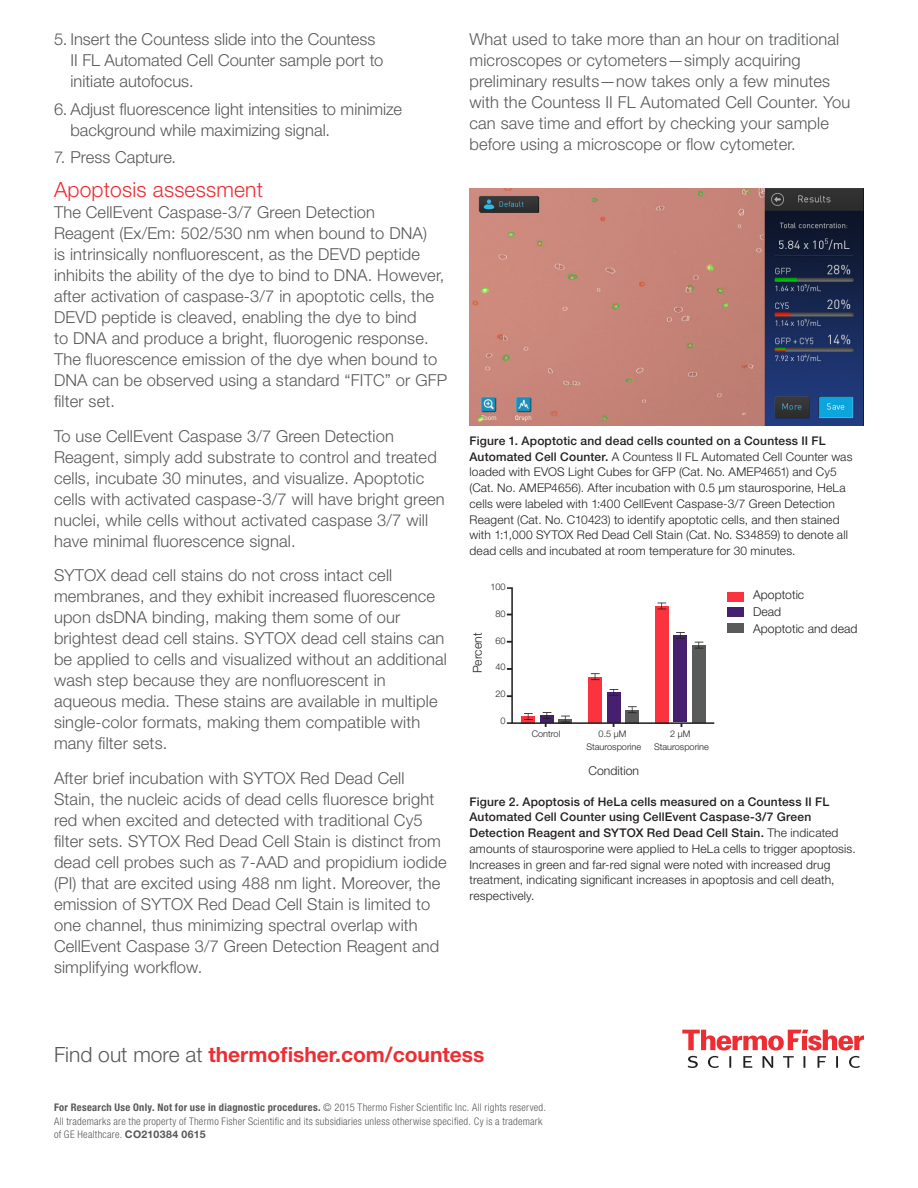
<style>
.page{position:relative;width:918px;height:1188px;background:#fff}
.page>*{position:absolute;margin:0;border:0;box-sizing:border-box;transform-origin:0 0}
.t1{font:700 21px "Helvetica Neue LT Std";color:#ee2d33}
.t2{font:300 21px "Helvetica Neue LT Std";letter-spacing:.01em;color:#ee2d33}
.t3{font:300 16.5px/21px "Helvetica Neue LT Std";letter-spacing:.01em;color:#57585a}
.t4{font:300 12.15px/16.8px "Helvetica Neue LT Std";color:#231f20}
.t5{font:300 12px/15.8px "Helvetica Neue LT Std";letter-spacing:.015em;color:#231f20}
.t6{font:300 condensed 10.5px/13.5px "Helvetica Neue LT Std";letter-spacing:.025em;color:#57585a}
.t7{font:300 9.15px/12.1px "Helvetica Neue LT Std";color:#231f20;text-align:center}
.s1{font-weight:500}
.s2{font-weight:300;color:#57585a}
.s3{font-weight:700}
.s4{font-weight:700;font-stretch:normal}
</style>
<div class="page">
<svg style="left:682px;top:1030px;width:182px;height:38px"></svg>
<img style="left:470px;top:189px;width:394px;height:237px">
<svg style="left:506px;top:587px;width:209px;height:140px"></svg>
<div style="left:728px;top:592px;width:16px;height:10px;background:#fb333e"></div>
<div style="left:728px;top:607px;width:16px;height:10px;background:#471f6f"></div>
<div style="left:728px;top:623px;width:16px;height:10px;background:#5a5a5a"></div>
<p class="t3" style="left:70px;top:28px;width:314px;text-indent:-16px">5. Insert the Countess slide into the Countess<br>II FL Automated Cell Counter sample port to initiate autofocus.</p>
<p class="t3" style="left:70px;top:98px;width:333px;text-indent:-16px">6. Adjust fluorescence light intensities to minimize background while maximizing signal.</p>
<p class="t3" style="left:54px;top:147px;width:124px">7. Press Capture.</p>
<p class="t2" style="left:54px;top:177px;width:210px">Apoptosis assessment</p>
<p class="t3" style="left:54px;top:201px;width:395px">The CellEvent Caspase-3/7 Green Detection<br>Reagent (Ex/Em: 502/530 nm when bound to DNA)<br>is intrinsically nonfluorescent, as the DEVD peptide inhibits the ability of the dye to bind to DNA. However, after activation of caspase-3/7 in apoptotic cells, the DEVD peptide is cleaved, enabling the dye to bind<br>to DNA and produce a bright, fluorogenic response.<br>The fluorescence emission of the dye when bound to DNA can be observed using a standard “FITC” or GFP filter set.</p>
<p class="t3" style="left:54px;top:425px;width:392px">To use CellEvent Caspase 3/7 Green Detection Reagent, simply add substrate to control and treated cells, incubate 30 minutes, and visualize. Apoptotic cells with activated caspase-3/7 will have bright green nuclei, while cells without activated caspase 3/7 will have minimal fluorescence signal.</p>
<p class="t3" style="left:54px;top:564px;width:394px">SYTOX dead cell stains do not cross intact cell membranes, and they exhibit increased fluorescence upon dsDNA binding, making them some of our brightest dead cell stains. SYTOX dead cell stains can be applied to cells and visualized without an additional wash step because they are nonfluorescent in aqueous media. These stains are available in multiple single-color formats, making them compatible with many filter sets.</p>
<p class="t3" style="left:54px;top:767px;width:394px">After brief incubation with SYTOX Red Dead Cell Stain, the nucleic acids of dead cells fluoresce bright red when excited and detected with traditional Cy5 filter sets. SYTOX Red Dead Cell Stain is distinct from dead cell probes such as 7-AAD and propidium iodide (PI) that are excited using 488 nm light. Moreover, the emission of SYTOX Red Dead Cell Stain is limited to one channel, thus minimizing spectral overlap with CellEvent Caspase 3/7 Green Detection Reagent and simplifying workflow.</p>
<p class="t3" style="left:470px;top:28px;width:382px">What used to take more than an hour on traditional microscopes or cytometers—simply acquiring preliminary results—now takes only a few minutes with the Countess II FL Automated Cell Counter. You can save time and effort by checking your sample before using a microscope or flow cytometer.</p>
<p class="t5" style="left:470px;top:432px;width:385px"><span class="s1">Figure 1. Apoptotic and dead cells counted on a Countess II FL Automated Cell Counter.</span> A Countess II FL Automated Cell Counter was loaded with EVOS Light Cubes for GFP (Cat. No. AMEP4651) and Cy5 (Cat. No. AMEP4656). After incubation with 0.5 µm staurosporine, HeLa cells were labeled with 1:400 CellEvent Caspase-3/7 Green Detection Reagent (Cat. No. C10423) to identify apoptotic cells, and then stained with 1:1,000 SYTOX Red Dead Cell Stain (Cat. No. S34859) to denote all dead cells and incubated at room temperature for 30 minutes.</p>
<p class="t4" style="left:469px;top:673px;width:42px;rotate:-90deg">Percent</p>
<p class="t7" style="left:490px;top:581px;width:17px">100</p>
<p class="t7" style="left:496px;top:607px;width:12px">80</p>
<p class="t7" style="left:496px;top:634px;width:12px">60</p>
<p class="t7" style="left:496px;top:661px;width:12px">40</p>
<p class="t7" style="left:496px;top:687px;width:12px">20</p>
<p class="t7" style="left:501px;top:714px;width:7px">0</p>
<p class="t7" style="left:532px;top:728px;width:30px">Control</p>
<p class="t7" style="left:586px;top:728px;width:56px">0.5 µM<br>Staurosporine</p>
<p class="t4" style="left:589px;top:762px;width:52px">Condition</p>
<p class="t7" style="left:654px;top:728px;width:56px">2 µM<br>Staurosporine</p>
<p class="t4" style="left:753px;top:586px;width:106px">Apoptotic<br>Dead<br>Apoptotic and dead</p>
<p class="t5" style="left:470px;top:793px;width:388px"><span class="s1">Figure 2. Apoptosis of HeLa cells measured on a Countess II FL Automated Cell Counter using CellEvent Caspase-3/7 Green Detection Reagent and SYTOX Red Dead Cell Stain.</span> The indicated amounts of staurosporine were applied to HeLa cells to trigger apoptosis.<br>Increases in green and far-red signal were noted with increased drug treatment, indicating significant increases in apoptosis and cell death, respectively.</p>
<p class="t1" style="left:54px;top:1042px;width:432px"><span class="s2">Find out more at</span> thermofisher.com/countess</p>
<p class="t6" style="left:54px;top:1101px;width:493px"><span class="s3">For Research Use Only. Not for use in diagnostic procedures.</span> © 2015 Thermo Fisher Scientific Inc. All rights reserved.<br>All trademarks are the property of Thermo Fisher Scientific and its subsidiaries unless otherwise specified. Cy is a trademark of GE Healthcare. <span class="s4">CO210384 0615</span></p>
</div>
